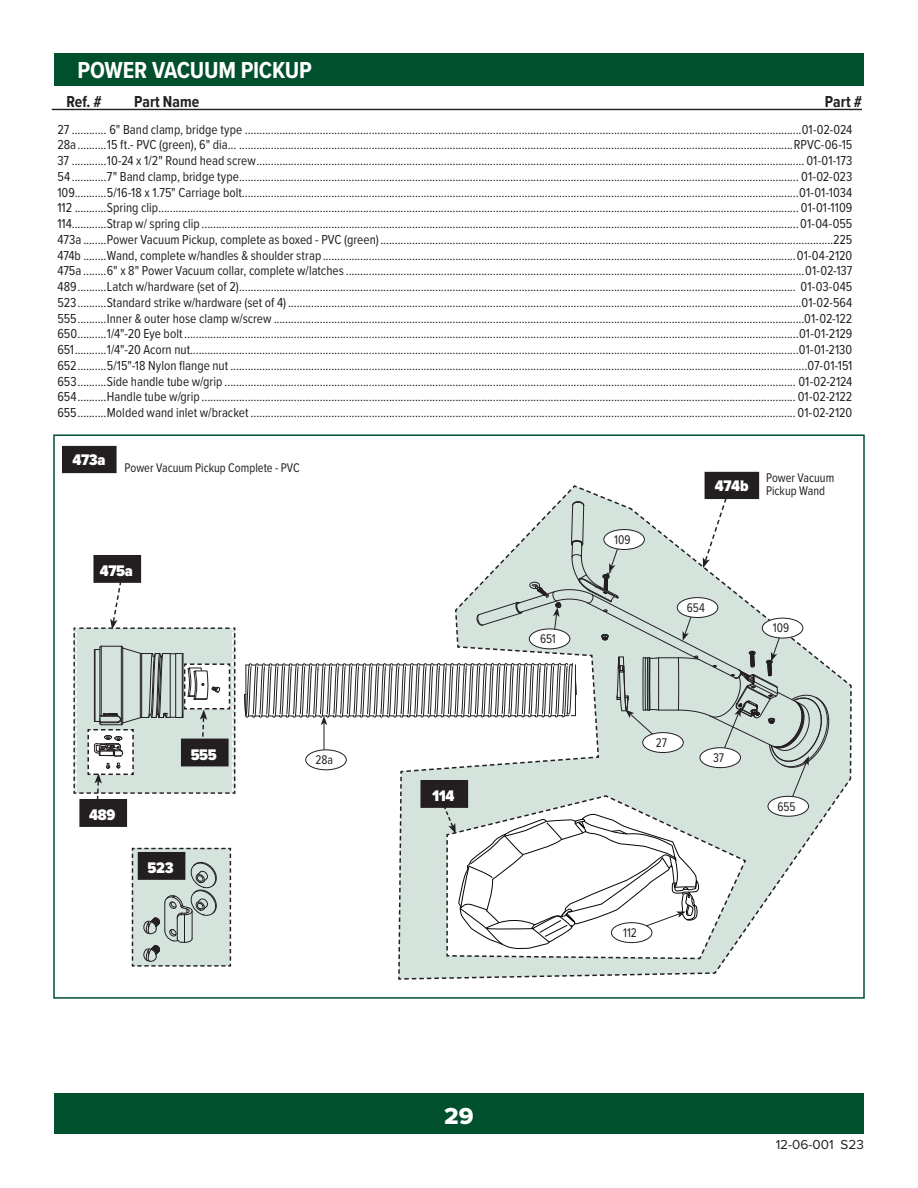
<style>
.page{position:relative;width:918px;height:1188px;background:#fff}
.page>*{position:absolute;margin:0;border:0;box-sizing:border-box;transform-origin:0 0}
.Chapter_Subhead_whit{font:700 24px "Proxima Nova Cond";letter-spacing:-.01em;color:#fff}
.t1{font:24px "Proxima Nova Extrabld";color:#fff}
.t2{font:700 16.5px "Proxima Nova Cond";color:#231f20;scale:.95 1}
.t3{font:900 15.9px "Proxima Nova Cond";letter-spacing:-.02em;color:#fff}
.Tabed_Parts_List{font:13.5px "Proxima Nova Cond";color:#231f20}
.t4{font:13.5px "Proxima Nova";color:#231f20}
.callout_FL{font:13.05px/13px "Proxima Nova Cond";color:#231f20;scale:.95 1}
</style>
<div class="page">
<div style="left:54px;top:1094px;width:810px;height:40px;background:#00502e"></div>
<div style="left:54px;top:54px;width:810px;height:32px;background:#00502e"></div>
<hr style="left:52px;top:109px;width:810px;height:1px;background:#231f20">
<svg style="left:131px;top:847px;width:101px;height:120px;background:#c1ccc7"></svg>
<div style="left:62px;top:446px;width:54px;height:27px;background:#231f20"></div>
<div style="left:705px;top:472px;width:54px;height:27px;background:#231f20"></div>
<svg style="left:73px;top:579px;width:163px;height:245px"></svg>
<div style="left:94px;top:555px;width:47px;height:27px;background:#231f20"></div>
<div style="left:94px;top:555px;width:47px;height:28px;border:1px solid #231f20"></div>
<div style="left:181px;top:739px;width:47px;height:27px;background:#231f20"></div>
<div style="left:80px;top:800px;width:47px;height:26px;background:#231f20"></div>
<div style="left:80px;top:799px;width:47px;height:28px;border:1px solid #231f20"></div>
<div style="left:138px;top:852px;width:47px;height:27px;background:#231f20"></div>
<div style="left:138px;top:852px;width:47px;height:28px;border:1px solid #231f20"></div>
<svg style="left:244px;top:486px;width:608px;height:494px"></svg>
<div style="left:643px;top:733px;width:40px;height:20px;background:#fff;border-radius:50%"></div>
<div style="left:642px;top:732px;width:42px;height:21px;border:1px solid #231f20;border-radius:50%"></div>
<p class="Chapter_Subhead_whit" style="left:78px;top:53px;width:236px">POWER VACUUM PICKUP</p>
<p class="t2" style="left:66px;top:90px;width:39px">Ref. #</p>
<p class="t2" style="left:134px;top:90px;width:70px">Part Name</p>
<p class="t2" style="left:825px;top:90px;width:41px">Part #</p>
<p class="Tabed_Parts_List" style="left:57px;top:119px;width:796px">27 ............ 6" Band clamp, bridge type .................................................................................................................................................................................................01-02-024</p>
<p class="Tabed_Parts_List" style="left:57px;top:135px;width:796px">28a..........15 ft.- PVC (green), 6" dia... ................................................................................................................................................................................................RPVC-06-15</p>
<p class="Tabed_Parts_List" style="left:57px;top:151px;width:796px">37 ............10-24 x 1/2" Round head screw.............................................................................................................................................................................................. 01-01-173</p>
<p class="Tabed_Parts_List" style="left:57px;top:166px;width:796px">54 ............7" Band clamp, bridge type.................................................................................................................................................................................................. 01-02-023</p>
<p class="Tabed_Parts_List" style="left:57px;top:182px;width:796px">109...........5/16-18 x 1.75" Carriage bolt.................................................................................................................................................................................................01-01-1034</p>
<p class="Tabed_Parts_List" style="left:57px;top:198px;width:796px">112 ...........Spring clip.............................................................................................................................................................................................................................. 01-01-1109</p>
<p class="Tabed_Parts_List" style="left:57px;top:214px;width:797px">114............Strap w/ spring clip ...............................................................................................................................................................................................................01-04-055</p>
<p class="Tabed_Parts_List" style="left:57px;top:229px;width:797px">473a ........Power Vacuum Pickup, complete as boxed - PVC (green) .............................................................................................................................................................225</p>
<p class="Tabed_Parts_List" style="left:57px;top:245px;width:796px">474b ........Wand, complete w/handles &amp; shoulder strap....................................................................................................................................................................01-04-2120</p>
<p class="Tabed_Parts_List" style="left:57px;top:261px;width:797px">475a ........6" x 8" Power Vacuum collar, complete w/latches ...............................................................................................................................................................01-02-137</p>
<p class="Tabed_Parts_List" style="left:57px;top:277px;width:797px">489..........Latch w/hardware (set of 2)................................................................................................................................................................................................. 01-03-045</p>
<p class="Tabed_Parts_List" style="left:57px;top:292px;width:797px">523..........Standard strike w/hardware (set of 4) ..................................................................................................................................................................................01-02-564</p>
<p class="Tabed_Parts_List" style="left:57px;top:308px;width:797px">555..........Inner &amp; outer hose clamp w/screw ........................................................................................................................................................................................01-02-122</p>
<p class="Tabed_Parts_List" style="left:57px;top:324px;width:796px">650..........1/4"-20 Eye bolt.....................................................................................................................................................................................................................01-01-2129</p>
<p class="Tabed_Parts_List" style="left:57px;top:340px;width:796px">651...........1/4"-20 Acorn nut...................................................................................................................................................................................................................01-01-2130</p>
<p class="Tabed_Parts_List" style="left:57px;top:355px;width:797px">652..........5/15"-18 Nylon flange nut ........................................................................................................................................................................................................07-01-151</p>
<p class="Tabed_Parts_List" style="left:57px;top:371px;width:796px">653..........Side handle tube w/grip ...................................................................................................................................................................................................... 01-02-2124</p>
<p class="Tabed_Parts_List" style="left:57px;top:387px;width:796px">654..........Handle tube w/grip .............................................................................................................................................................................................................. 01-02-2122</p>
<p class="Tabed_Parts_List" style="left:57px;top:403px;width:796px">655..........Molded wand inlet w/bracket .............................................................................................................................................................................................01-02-2120</p>
<p class="t3" style="left:72px;top:448px;width:35px">473a</p>
<p class="callout_FL" style="left:125px;top:460px;width:186px">Power Vacuum Pickup Complete - PVC</p>
<p class="t3" style="left:100px;top:559px;width:35px">475a</p>
<p class="t3" style="left:89px;top:803px;width:28px">489</p>
<p class="t3" style="left:191px;top:743px;width:28px">555</p>
<p class="t3" style="left:148px;top:856px;width:27px">523</p>
<p class="callout_FL" style="left:316px;top:753px;width:20px">28a</p>
<p class="t3" style="left:432px;top:784px;width:24px">114</p>
<p class="callout_FL" style="left:540px;top:632px;width:18px">651</p>
<p class="callout_FL" style="left:614px;top:532px;width:19px">109</p>
<p class="t3" style="left:715px;top:474px;width:35px">474b</p>
<p class="callout_FL" style="left:766px;top:470px;width:73px">Power Vacuum<br>Pickup Wand</p>
<p class="callout_FL" style="left:687px;top:600px;width:20px">654</p>
<p class="callout_FL" style="left:773px;top:621px;width:19px">109</p>
<p class="callout_FL" style="left:656px;top:735px;width:13px">27</p>
<p class="callout_FL" style="left:713px;top:751px;width:13px">37</p>
<p class="callout_FL" style="left:778px;top:799px;width:21px">655</p>
<p class="callout_FL" style="left:623px;top:926px;width:16px">112</p>
<h1 class="t1" style="left:444px;top:1098px;width:31px">29</h1>
<p class="t4" style="left:776px;top:1135px;width:90px">12-06-001 S23</p>
</div>
